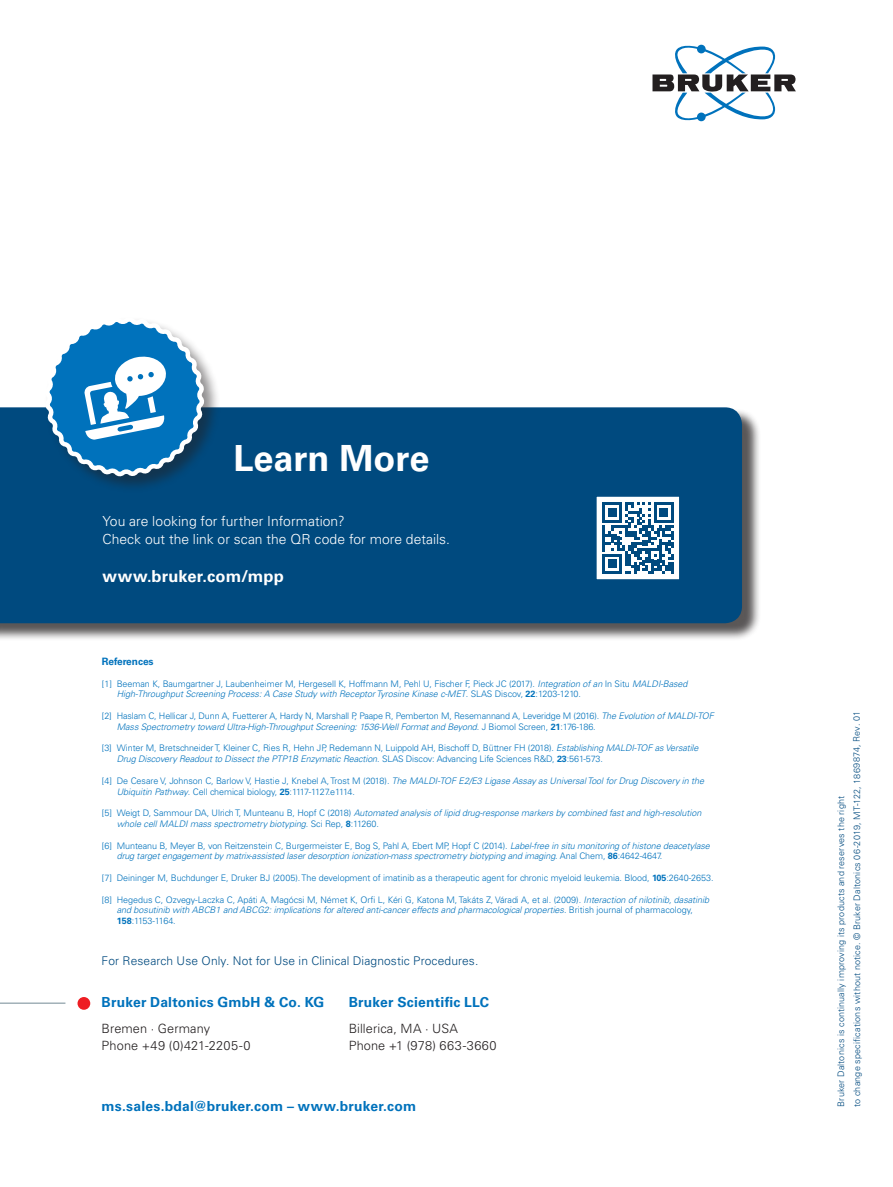
<style>
.page{position:relative;width:893px;height:1187px;background:#fff}
.page>*{position:absolute;margin:0;border:0;box-sizing:border-box;transform-origin:0 0}
.t1{font:700 36px "Univers LT Std";color:#fff}
.t2{font:700 16.5px "Univers LT Std";letter-spacing:.01em;color:#fff}
.t3{font:700 13.8px "Univers LT Std";letter-spacing:.015em;color:#0072bc}
.t4{font:300 13.8px/18.8px "Univers LT Std";letter-spacing:.005em;color:#fff}
.t5{font:300 12.75px "Univers LT Std";letter-spacing:.01em;color:#231f20}
.t6{font:300 12px "Univers LT Std";letter-spacing:.01em;color:#004a7f}
.AN_References{font:700 10.2px "Univers LT Std";letter-spacing:-.005em;color:#0072bc}
.Application_Authors{font:300 9px/10.8px "Univers LT Std";letter-spacing:-.005em;color:#0072bc}
.Application_Authors-2{font:italic 300 9px/10.8px "Univers LT Std";letter-spacing:-.005em;color:#0072bc}
.t7{font:300 9px "Univers LT Std";letter-spacing:.02em;color:#004a7f}
.s1{font-style:italic}
.s2{font-weight:700}
.s3{font-style:normal}
.s4{font-weight:700;font-style:normal}
</style>
<div class="page">
<hr style="left:0;top:1002px;width:65px;height:1px;background:#738a95">
<div style="left:78px;top:996px;width:12px;height:13px;background:#ee1d23;border-radius:50%"></div>
<svg style="left:652px;top:44px;width:144px;height:78px"></svg>
<div style="left:0;top:408px;width:761px;height:233px;background:#231f20;opacity:.75"></div>
<div style="left:0;top:407px;width:742px;height:216px;background:#004a7f"></div>
<div style="left:44px;top:316px;width:177px;height:177px;background:#231f20;opacity:.5"></div>
<svg style="left:41px;top:316px;width:168px;height:164px"></svg>
<svg style="left:594px;top:494px;width:88px;height:87px"></svg>
<p class="t1" style="left:233px;top:437px;width:198px">Learn More</p>
<p class="t4" style="left:102px;top:511px;width:349px">You are looking for further Information?<br>Check out the link or scan the QR code for more details.</p>
<p class="t2" style="left:102px;top:566px;width:183px">www.bruker.com/mpp</p>
<p class="AN_References" style="left:102px;top:655px;width:53px">References</p>
<p class="Application_Authors" style="left:117px;top:678px;width:572px;text-indent:-15px">[1] Beeman K, Baumgartner J, Laubenheimer M, Hergesell K, Hoffmann M, Pehl U, Fischer F, Pieck JC (2017). <span class="s1">Integration of an</span> In Situ <span class="s1">MALDI-Based<br>High-Throughput Screening Process: A Case Study with Receptor Tyrosine Kinase c-MET</span>. SLAS Discov, <span class="s2">22</span>:1203-1210.</p>
<p class="Application_Authors" style="left:117px;top:710px;width:599px;text-indent:-15px">[2] Haslam C, Hellicar J, Dunn A, Fuetterer A, Hardy N, Marshall P, Paape R, Pemberton M, Resemannand A, Leveridge M (2016). <span class="s1">The Evolution of MALDI-TOF<br>Mass Spectrometry toward Ultra-High-Throughput Screening: 1536-Well Format and Beyond</span>. J Biomol Screen, <span class="s2">21</span>:176-186.</p>
<p class="Application_Authors" style="left:117px;top:742px;width:583px;text-indent:-15px">[3] Winter M, Bretschneider T, Kleiner C, Ries R, Hehn JP, Redemann N, Luippold AH, Bischoff D, Büttner FH (2018). <span class="s1">Establishing MALDI-TOF as Versatile<br>Drug Discovery Readout to Dissect the PTP1B Enzymatic Reaction</span>. SLAS Discov: Advancing Life Sciences R&amp;D, <span class="s2">23</span>:561-573.</p>
<p class="Application_Authors" style="left:117px;top:775px;width:589px;text-indent:-15px">[4] De Cesare V, Johnson C, Barlow V, Hastie J, Knebel A, Trost M (2018). <span class="s1">The MALDI-TOF E2/E3 Ligase Assay as Universal Tool for Drug Discovery in the<br>Ubiquitin Pathway</span>. Cell chemical biology, <span class="s2">25</span>:1117-1127.e1114.</p>
<p class="Application_Authors-2" style="left:117px;top:807px;width:586px;text-indent:-15px"><span class="s3">[5] Weigt D, Sammour DA, Ulrich T, Munteanu B, Hopf C (2018)</span> Automated analysis of lipid drug-response markers by combined fast and high-resolution whole cell MALDI mass spectrometry biotyping<span class="s3">. Sci Rep,</span> <span class="s4">8</span><span class="s3">:11260.</span></p>
<p class="Application_Authors-2" style="left:117px;top:840px;width:595px;text-indent:-15px"><span class="s3">[6] Munteanu B, Meyer B, von Reitzenstein C, Burgermeister E, Bog S, Pahl A, Ebert MP, Hopf C (2014).</span> Label-free in situ monitoring of histone deacetylase drug target engagement by matrix-assisted laser desorption ionization-mass spectrometry biotyping and imaging<span class="s3">. Anal Chem,</span> <span class="s4">86</span><span class="s3">:4642-4647.</span></p>
<p class="Application_Authors" style="left:102px;top:872px;width:613px">[7] Deininger M, Buchdunger E, Druker BJ (2005). The development of imatinib as a therapeutic agent for chronic myeloid leukemia. Blood, <span class="s2">105</span>:2640-2653.</p>
<p class="Application_Authors" style="left:117px;top:894px;width:594px;text-indent:-15px">[8] Hegedus C, Ozvegy-Laczka C, Apáti A, Magócsi M, Német K, Orfi L, Kéri G, Katona M, Takáts Z, Váradi A, et al. (2009). <span class="s1">Interaction of nilotinib, dasatinib and bosutinib with ABCB1 and ABCG2: implications for altered anti-cancer effects and pharmacological properties</span>. British journal of pharmacology,<br><span class="s2">158</span>:1153-1164.</p>
<p class="t6" style="left:102px;top:953px;width:378px">For Research Use Only. Not for Use in Clinical Diagnostic Procedures.</p>
<p class="t3" style="left:102px;top:994px;width:224px">Bruker Daltonics GmbH &amp; Co. KG</p>
<p class="t5" style="left:102px;top:1020px;width:110px">Bremen · Germany</p>
<p class="t5" style="left:102px;top:1037px;width:150px">Phone +49 (0)421-2205-0</p>
<p class="t3" style="left:349px;top:994px;width:142px">Bruker Scientific LLC</p>
<p class="t5" style="left:349px;top:1020px;width:111px">Billerica, MA · USA</p>
<p class="t5" style="left:349px;top:1037px;width:149px">Phone +1 (978) 663-3660</p>
<p class="t3" style="left:102px;top:1098px;width:316px">ms.sales.bdal@bruker.com – www.bruker.com</p>
<p class="t7" style="left:851px;top:1106px;width:397px;rotate:-90deg">to change specifications without notice. © Bruker Daltonics 06-2019, MT-122, 1869874, Rev. 01</p>
<p class="t7" style="left:836px;top:1106px;width:312px;rotate:-90deg">Bruker Daltonics is continually improving its products and reserves the right</p>
</div>
